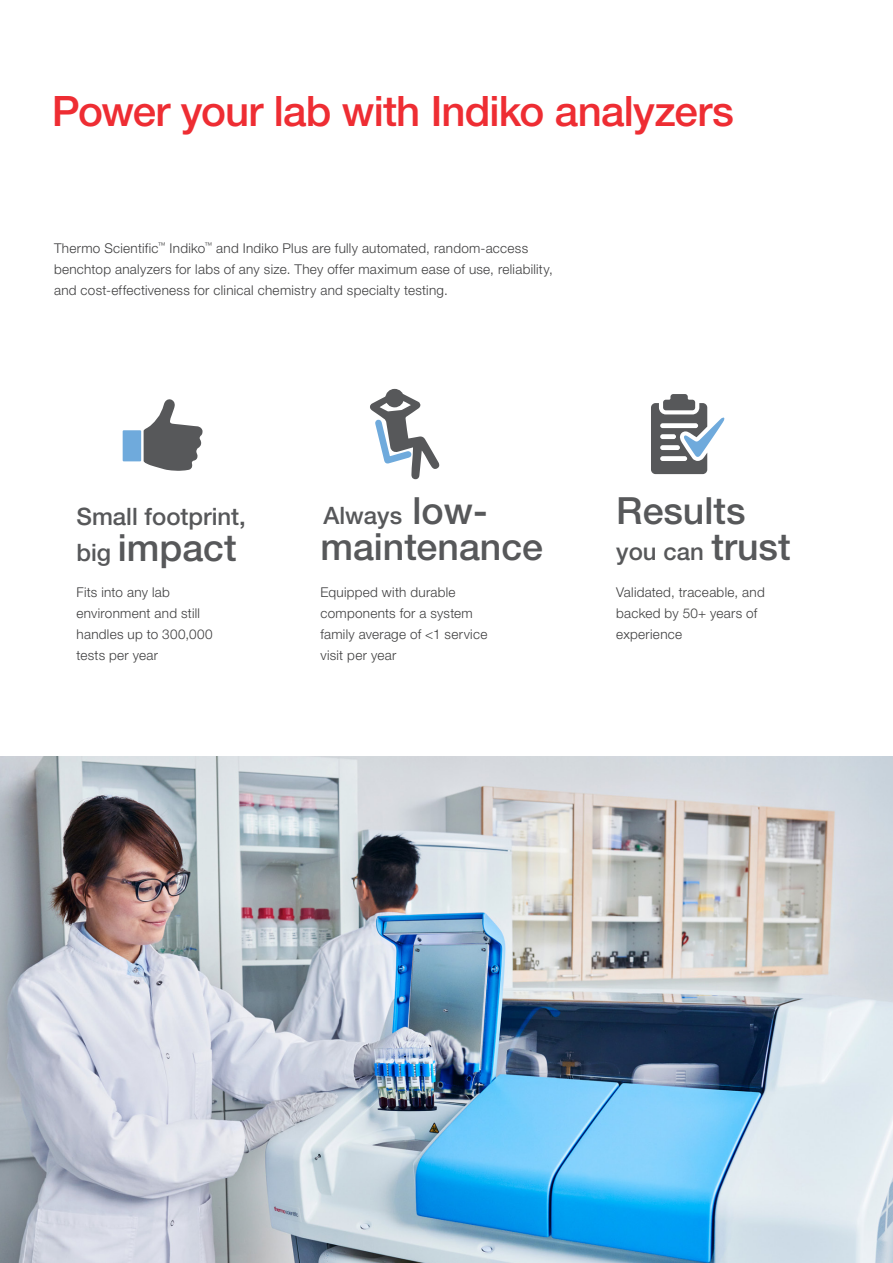
<style>
.page{position:relative;width:893px;height:1263px;background:#fff}
.page>*{position:absolute;margin:0;border:0;box-sizing:border-box;transform-origin:0 0}
.Headline{font:500 42px "Helvetica Neue LTW1 G";letter-spacing:-.02em;color:#ee2d33}
.Subhead_Main{font:500 37.5px "Helvetica Neue LTW1 G";color:#57585a}
.Subhead_Main-2{font:500 24px "Helvetica Neue LTW1 G";color:#57585a}
.Body__Copy__No_Basel{font:300 13.5px/21px "Helvetica Neue LTW1 G";letter-spacing:.02em;color:#3e3e3f}
.s1{font-size:24px}
.s2{font-size:37.5px}
</style>
<div class="page">
<img style="left:0;top:757px;width:893px;height:506px">
<svg style="left:370px;top:390px;width:69px;height:90px"></svg>
<svg style="left:651px;top:394px;width:74px;height:80px"></svg>
<svg style="left:144px;top:399px;width:59px;height:72px"></svg>
<div style="left:123px;top:430px;width:18px;height:31px;background:#6faadc"></div>
<p class="Headline" style="left:52px;top:86px;width:684px">Power your lab with Indiko analyzers</p>
<p class="Body__Copy__No_Basel" style="left:54px;top:237px;width:500px">Thermo Scientific<sup>™</sup> Indiko<sup>™</sup> and Indiko Plus are fully automated, random-access benchtop analyzers for labs of any size. They offer maximum ease of use, reliability, and cost-effectiveness for clinical chemistry and specialty testing.</p>
<p class="Subhead_Main-2" style="left:77px;top:502px;width:171px">Small footprint,</p>
<p class="Subhead_Main" style="left:77px;top:525px;width:162px"><span class="s1">big</span> impact</p>
<p class="Subhead_Main-2" style="left:323px;top:501px;width:166px">Always <span class="s2">low-</span></p>
<p class="Subhead_Main" style="left:320px;top:524px;width:224px">maintenance</p>
<p class="Subhead_Main" style="left:616px;top:488px;width:131px">Results</p>
<p class="Subhead_Main-2" style="left:616px;top:537px;width:176px">you can <span class="s2">trust</span></p>
<p class="Body__Copy__No_Basel" style="left:77px;top:581px;width:138px">Fits into any lab environment and still handles up to 300,000 tests per year</p>
<p class="Body__Copy__No_Basel" style="left:320px;top:581px;width:168px">Equipped with durable components for a system family average of &lt;1 service visit per year</p>
<p class="Body__Copy__No_Basel" style="left:616px;top:581px;width:150px">Validated, traceable, and backed by 50+ years of experience</p>
</div>
